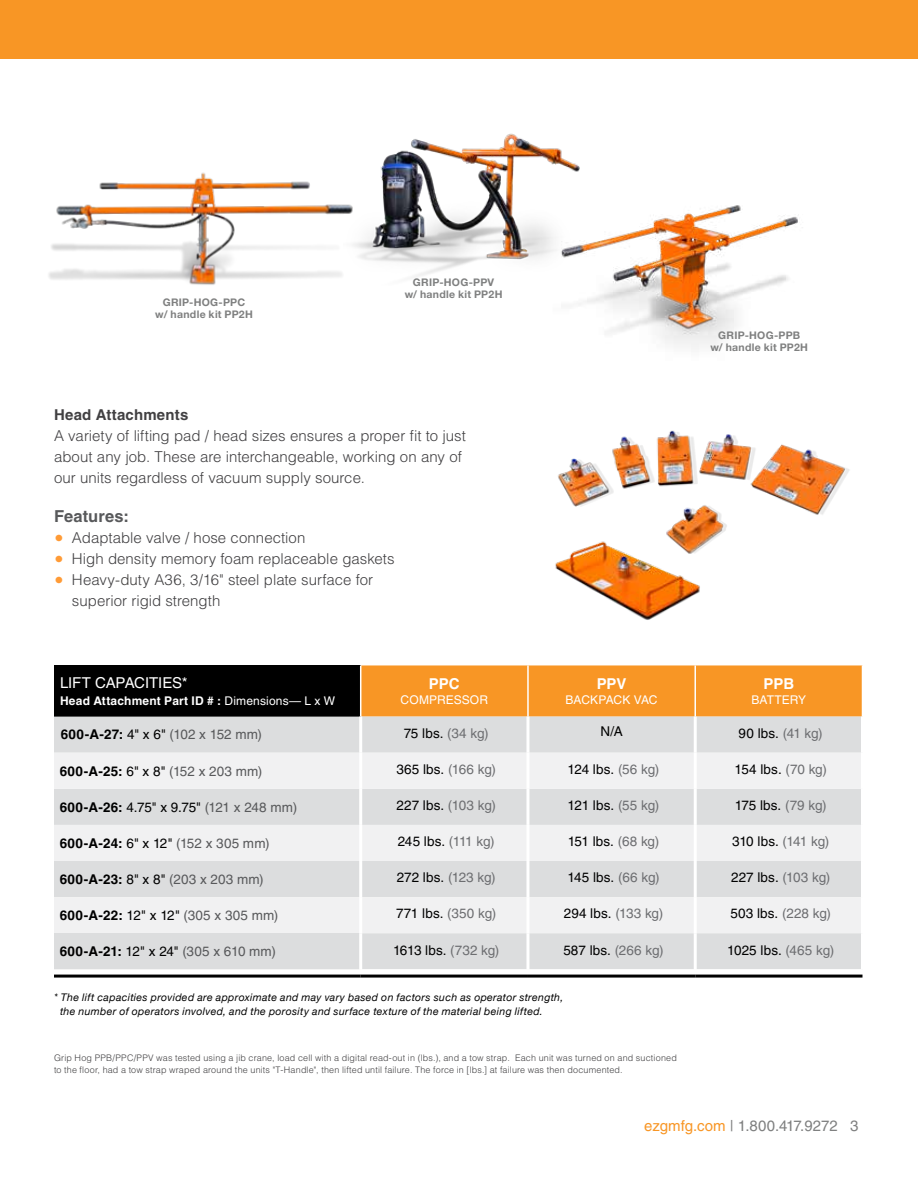
<style>
.page{position:relative;width:918px;height:1188px;background:#fff}
.page>*{position:absolute;margin:0;border:0;box-sizing:border-box;transform-origin:0 0}
.t1{font:700 16.5px "Helvetica LT Std";letter-spacing:.005em;color:#58595b}
.t2{font:300 15px/21px "Helvetica LT Std";color:#414042}
.t3{font:15px "Helvetica LT Std";color:#7f8080}
.t4{font:15px "Helvetica LT Std";letter-spacing:-.005em;color:#fff}
.t5{font:700 15px "Helvetica LT Std";letter-spacing:.015em;color:#414042}
.t6{font:700 15px "Helvetica LT Std";letter-spacing:-.005em;color:#fff}
.t7{font:13.5px "Helvetica LT Std";letter-spacing:.01em;color:#000}
.t8{font:13.5px "Helvetica LT Std";letter-spacing:.01em;color:#58595b}
.t9{font:13.5px "Helvetica LT Std";letter-spacing:-.015em;color:#000}
.t10{font:13.5px "Helvetica LT Std";letter-spacing:-.02em;color:#58595b}
.t11{font:13.5px "Helvetica LT Std";letter-spacing:-.01em;color:#000}
.t12{font:13.5px "Helvetica LT Std";letter-spacing:-.03em;color:#000}
.t13{font:700 12px "Helvetica LT Std";letter-spacing:.015em;color:#fff}
.t14{font:12px "Helvetica LT Std";letter-spacing:.005em;color:#fff}
.t15{font:12px "Helvetica LT Std";letter-spacing:-.015em;color:#fff}
.t16{font:italic 10.5px/13.5px "Helvetica Neue";letter-spacing:.03em;color:#000}
.t17{font:700 10.5px/12px "Helvetica Neue LT Std";letter-spacing:.025em;color:#7f8080;text-align:center}
.t18{font:300 9px/12px "Helvetica LT Std";letter-spacing:.02em;color:#414042}
.s1{font-weight:900;font-size:19.5px;color:#ff9b36}
.s2{color:#42403f}
.s3{font-weight:400}
.s4{font-weight:700;color:#000}
.s5{color:#000}
.s6{color:#6d6e71}
.s7{font-weight:700}
.s8{color:#58595b}
.s9{color:#f89625}
</style>
<div class="page">
<div style="left:0;top:0;width:918px;height:58px;background:#f89625"></div>
<img style="left:558px;top:430px;width:292px;height:82px">
<img style="left:555px;top:507px;width:269px;height:113px">
<div style="left:54px;top:665px;width:307px;height:52px;background:#000"></div>
<div style="left:361px;top:665px;width:501px;height:52px;background:#f89625"></div>
<div style="left:54px;top:717px;width:807px;height:252px;background:#dcddde"></div>
<svg style="left:54px;top:753px;width:807px;height:180px;fill:#f1f1f2"></svg>
<div style="left:54px;top:933px;width:307px;height:36px;background:#dcddde"></div>
<hr style="left:360px;top:665px;width:1px;height:52px;background:#fff">
<hr style="left:527px;top:665px;width:2px;height:52px;background:#fff">
<hr style="left:694px;top:665px;width:2px;height:52px;background:#fff">
<hr style="left:359px;top:717px;width:3px;height:36px;background:#fff">
<hr style="left:526px;top:717px;width:3px;height:36px;background:#fff">
<hr style="left:694px;top:717px;width:3px;height:36px;background:#fff">
<hr style="left:359px;top:753px;width:3px;height:36px;background:#fff">
<hr style="left:526px;top:753px;width:3px;height:36px;background:#fff">
<hr style="left:694px;top:753px;width:3px;height:36px;background:#fff">
<hr style="left:359px;top:789px;width:3px;height:36px;background:#fff">
<hr style="left:526px;top:789px;width:3px;height:36px;background:#fff">
<hr style="left:694px;top:789px;width:3px;height:36px;background:#fff">
<hr style="left:359px;top:825px;width:3px;height:36px;background:#fff">
<hr style="left:526px;top:825px;width:3px;height:36px;background:#fff">
<hr style="left:694px;top:825px;width:3px;height:36px;background:#fff">
<hr style="left:359px;top:861px;width:3px;height:36px;background:#fff">
<hr style="left:526px;top:861px;width:3px;height:36px;background:#fff">
<hr style="left:694px;top:861px;width:3px;height:36px;background:#fff">
<hr style="left:359px;top:897px;width:3px;height:36px;background:#fff">
<hr style="left:526px;top:897px;width:3px;height:36px;background:#fff">
<hr style="left:694px;top:897px;width:3px;height:36px;background:#fff">
<hr style="left:359px;top:933px;width:3px;height:36px;background:#fff">
<hr style="left:526px;top:933px;width:3px;height:36px;background:#fff">
<hr style="left:694px;top:933px;width:3px;height:36px;background:#fff">
<svg style="left:54px;top:969px;width:808px;height:6px"></svg>
<hr style="left:54px;top:975px;width:307px;height:3px;background:#000">
<hr style="left:361px;top:975px;width:167px;height:3px;background:#000">
<hr style="left:528px;top:975px;width:167px;height:3px;background:#000">
<hr style="left:695px;top:975px;width:168px;height:3px;background:#000">
<img style="left:579px;top:205px;width:219px;height:144px">
<img style="left:369px;top:133px;width:265px;height:155px">
<img style="left:49px;top:172px;width:320px;height:113px">
<p class="t17" style="left:155px;top:296px;width:99px">GRIP-HOG-PPC<br>w/ handle kit PP2H</p>
<p class="t17" style="left:405px;top:276px;width:99px">GRIP-HOG-PPV<br>w/ handle kit PP2H</p>
<p class="t5" style="left:54px;top:406px;width:136px">Head Attachments</p>
<p class="t2" style="left:54px;top:425px;width:413px">A variety of lifting pad / head sizes ensures a proper fit to just about any job. These are interchangeable, working on any of our units regardless of vacuum supply source.</p>
<p class="t1" style="left:54px;top:506px;width:76px">Features:</p>
<p class="t2" style="left:54px;top:527px;width:253px"><span class="s1">•</span> Adaptable valve / hose connection</p>
<p class="t2" style="left:54px;top:548px;width:342px"><span class="s1">•</span> High density memory foam replaceable gaskets</p>
<p class="t2" style="left:72px;top:569px;width:303px;text-indent:-18px"><span class="s1">•</span> Heavy<span class="s2">-du</span>ty A36, 3/16" steel plate surface for superior rigid strength</p>
<p class="t4" style="left:60px;top:674px;width:129px">LIFT CAPACITIES*</p>
<p class="t13" style="left:60px;top:693px;width:277px">Head Attachment Part ID # : <span class="s3">Dimensions— L x W</span></p>
<p class="t6" style="left:429px;top:674px;width:32px">PPC</p>
<p class="t14" style="left:401px;top:693px;width:89px">COMPRESSOR</p>
<p class="t17" style="left:710px;top:329px;width:99px">GRIP-HOG-PPB<br>w/ handle kit PP2H</p>
<p class="t6" style="left:597px;top:674px;width:31px">PPV</p>
<p class="t15" style="left:566px;top:693px;width:93px">BACKPACK VAC</p>
<p class="t6" style="left:764px;top:674px;width:32px">PPB</p>
<p class="t14" style="left:751px;top:693px;width:56px">BATTERY</p>
<p class="t8" style="left:61px;top:727px;width:203px"><span class="s4">600-A-27:</span> <span class="s5">4" x 6"</span> (102 x 152 mm)</p>
<p class="t7" style="left:404px;top:725px;width:87px">75 lbs. <span class="s6">(34 kg)</span></p>
<p class="t7" style="left:600px;top:724px;width:24px">N/A</p>
<p class="t7" style="left:739px;top:725px;width:86px">90 lbs. <span class="s6">(41 kg)</span></p>
<p class="t8" style="left:60px;top:763px;width:204px"><span class="s4">600-A-25:</span> <span class="s5">6" x 8"</span> (152 x 203 mm)</p>
<p class="t7" style="left:396px;top:762px;width:101px">365 lbs. <span class="s6">(166 kg)</span></p>
<p class="t7" style="left:568px;top:762px;width:93px">124 lbs. <span class="s6">(56 kg)</span></p>
<p class="t7" style="left:735px;top:762px;width:94px">154 lbs. <span class="s6">(70 kg)</span></p>
<p class="t9" style="left:60px;top:799px;width:239px"><span class="s7">600-A-26:</span> 4.75" x 9.75" <span class="s8">(121 x 248 mm)</span></p>
<p class="t7" style="left:397px;top:798px;width:101px">227 lbs. <span class="s6">(103 kg)</span></p>
<p class="t7" style="left:568px;top:798px;width:93px">121 lbs. <span class="s6">(55 kg)</span></p>
<p class="t7" style="left:735px;top:798px;width:93px">175 lbs. <span class="s6">(79 kg)</span></p>
<p class="t8" style="left:60px;top:835px;width:211px"><span class="s4">600-A-24:</span> <span class="s5">6" x 12"</span> (152 x 305 mm)</p>
<p class="t11" style="left:398px;top:834px;width:99px">245 lbs. <span class="s6">(111 kg)</span></p>
<p class="t7" style="left:568px;top:834px;width:93px">151 lbs. <span class="s6">(68 kg)</span></p>
<p class="t12" style="left:732px;top:834px;width:99px">310 lbs. <span class="s6">(141 kg)</span></p>
<p class="t8" style="left:60px;top:871px;width:206px"><span class="s4">600-A-23:</span> <span class="s5">8" x 8"</span> (203 x 203 mm)</p>
<p class="t7" style="left:397px;top:870px;width:100px">272 lbs. <span class="s6">(123 kg)</span></p>
<p class="t7" style="left:567px;top:870px;width:94px">145 lbs. <span class="s6">(66 kg)</span></p>
<p class="t7" style="left:731px;top:870px;width:101px">227 lbs. <span class="s6">(103 kg)</span></p>
<p class="t8" style="left:60px;top:907px;width:220px"><span class="s4">600-A-22:</span> <span class="s5">12" x 12"</span> (305 x 305 mm)</p>
<p class="t7" style="left:396px;top:906px;width:102px">771 lbs. <span class="s6">(350 kg)</span></p>
<p class="t7" style="left:564px;top:906px;width:101px">294 lbs. <span class="s6">(133 kg)</span></p>
<p class="t7" style="left:731px;top:906px;width:102px">503 lbs. <span class="s6">(228 kg)</span></p>
<p class="t10" style="left:60px;top:944px;width:218px"><span class="s4">600-A-21:</span> <span class="s5">12" x 24"</span> (305 x 610 mm)</p>
<p class="t7" style="left:393px;top:942px;width:108px">1613 lbs. <span class="s6">(732 kg)</span></p>
<p class="t7" style="left:563px;top:942px;width:102px">587 lbs. <span class="s6">(266 kg)</span></p>
<p class="t7" style="left:727px;top:942px;width:109px">1025 lbs. <span class="s6">(465 kg)</span></p>
<p class="t16" style="left:60px;top:991px;width:505px;text-indent:-6px">* The lift capacities provided are approximate and may vary based on factors such as operator strength, the number of operators involved, and the porosity and surface texture of the material being lifted.</p>
<p class="t18" style="left:54px;top:1051px;width:624px">Grip Hog PPB/PPC/PPV was tested using a jib crane, load cell with a digital read-out in (lbs.), and a tow strap. Each unit was turned on and suctioned to the floor, had a tow strap wraped around the units "T-Handle", then lifted until failure. The force in [lbs.] at failure was then documented.</p>
<p class="t3" style="left:644px;top:1117px;width:216px"><span class="s9">ezgmfg.com</span> | 1.800.417.9272 3</p>
</div>
